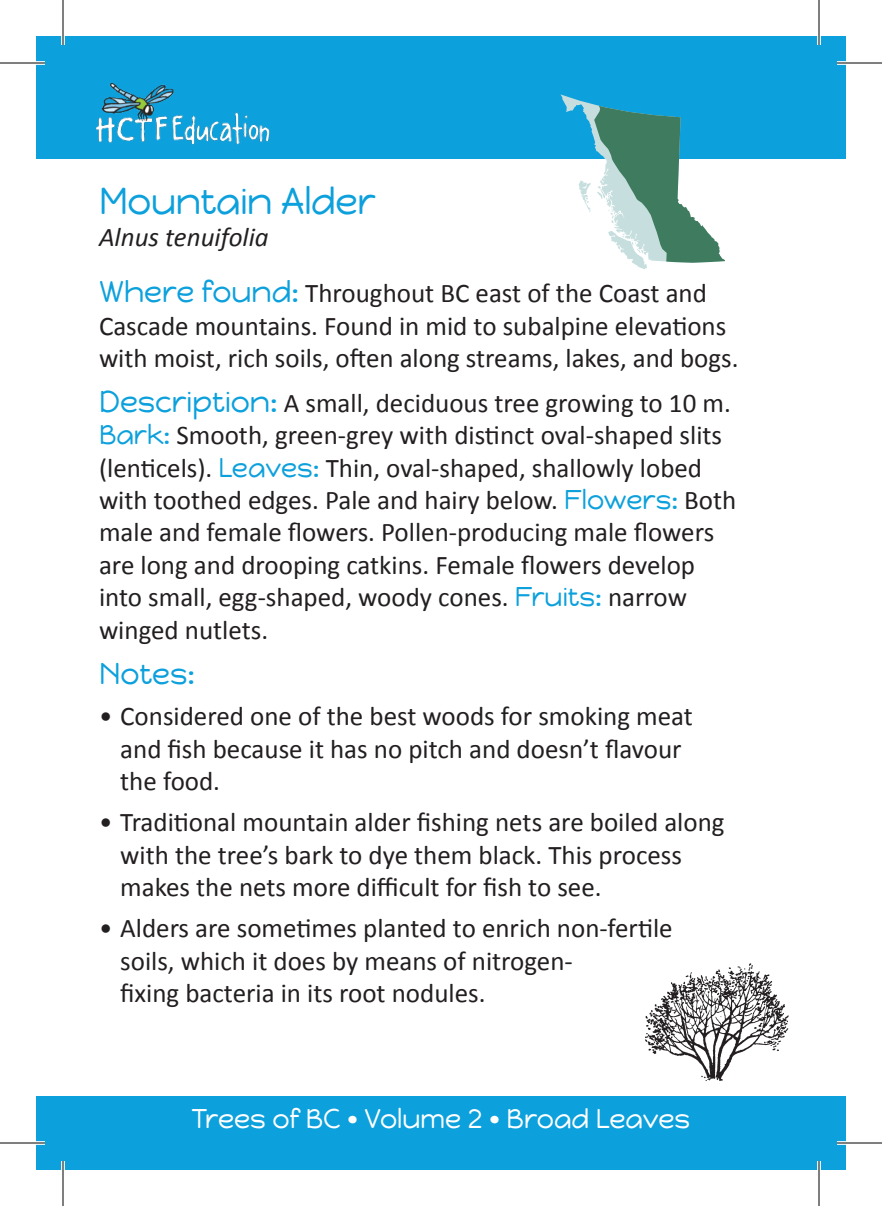
<style>
.page{position:relative;width:882px;height:1206px;background:#fff}
.page>*{position:absolute;margin:0;border:0;box-sizing:border-box;transform-origin:0 0}
.t1{font:37.5px "Happy Monkey";letter-spacing:-.01em;color:#0ca0dc}
.t2{font:30px "Happy Monkey";color:#0ca0dc}
.t3{font:27px/32.4px "Calibri";color:#231f20}
.t4{font:27px "Happy Monkey";color:#fff}
.t5{font:italic 6px "Helvetica";color:#231f20}
.s1{font-style:italic}
.s2{font-family:"Happy Monkey";font-size:30px;color:#0ca0dc}
.s3{font-family:"Happy Monkey";color:#0ca0dc}
</style>
<div class="page">
<div style="left:36px;top:36px;width:810px;height:122px;background:#0ca0dc"></div>
<div style="left:36px;top:1096px;width:810px;height:74px;background:#0ca0dc"></div>
<img style="left:96px;top:82px;width:174px;height:63px">
<img style="left:645px;top:963px;width:144px;height:118px">
<svg style="left:561px;top:94px;width:164px;height:175px"></svg>
<svg style="left:36px;top:61px;width:9px;height:4px"></svg>
<svg style="left:837px;top:61px;width:9px;height:4px"></svg>
<svg style="left:36px;top:1141px;width:9px;height:4px"></svg>
<svg style="left:837px;top:1141px;width:9px;height:4px"></svg>
<svg style="left:61px;top:36px;width:4px;height:9px"></svg>
<svg style="left:61px;top:1161px;width:4px;height:9px"></svg>
<svg style="left:817px;top:36px;width:4px;height:9px"></svg>
<svg style="left:817px;top:1161px;width:4px;height:9px"></svg>
<hr style="left:0;top:62px;width:45px;height:2px;background:#000">
<hr style="left:837px;top:62px;width:45px;height:2px;background:#000">
<hr style="left:0;top:1142px;width:45px;height:2px;background:#000">
<hr style="left:837px;top:1142px;width:45px;height:2px;background:#000">
<hr style="left:62px;top:0;width:2px;height:45px;background:#000">
<hr style="left:62px;top:1161px;width:2px;height:45px;background:#000">
<hr style="left:818px;top:0;width:2px;height:45px;background:#000">
<hr style="left:818px;top:1161px;width:2px;height:45px;background:#000">
<h1 class="t1" style="left:99px;top:178px;width:278px">Mountain Alder</h1>
<p class="t3" style="left:99px;top:210px;width:610px;line-height:55.8px"><span class="s1">Alnus tenuifolia<br></span><span class="s2">Where found:</span> Throughout BC east of the Coast and</p>
<p class="t3" style="left:99px;top:309px;width:641px">Cascade mountains. Found in mid to subalpine elevations with moist, rich soils, often along streams, lakes, and bogs.</p>
<p class="t3" style="left:99px;top:387px;width:639px"><span class="s2">Description:</span> A small, deciduous tree growing to 10 m.<br><span class="s3">Bark:</span> Smooth, green-grey with distinct oval-shaped slits (lenticels). <span class="s3">Leaves:</span> Thin, oval-shaped, shallowly lobed with toothed edges. Pale and hairy below. <span class="s3">Flowers:</span> Both male and female flowers. Pollen-producing male flowers are long and drooping catkins. Female flowers develop into small, egg-shaped, woody cones. <span class="s3">Fruits:</span> narrow winged nutlets.</p>
<p class="t2" style="left:99px;top:655px;width:98px">Notes:</p>
<p class="t3" style="left:120px;top:700px;width:574px;text-indent:-21px">• Considered one of the best woods for smoking meat and fish because it has no pitch and doesn’t flavour the food.</p>
<p class="t3" style="left:120px;top:806px;width:606px;text-indent:-21px">• Traditional mountain alder fishing nets are boiled along with the tree’s bark to dye them black. This process makes the nets more difficult for fish to see.</p>
<p class="t3" style="left:120px;top:912px;width:554px;text-indent:-21px">• Alders are sometimes planted to enrich non-fertile soils, which it does by means of nitrogen-<br>fixing bacteria in its root nodules.</p>
<p class="t5" style="left:688px;top:331px;width:46px;rotate:-6deg">(Alnus tenuifolia)</p>
<p class="t4" style="left:192px;top:1102px;width:500px">Trees of BC • Volume 2 • Broad Leaves</p>
</div>
